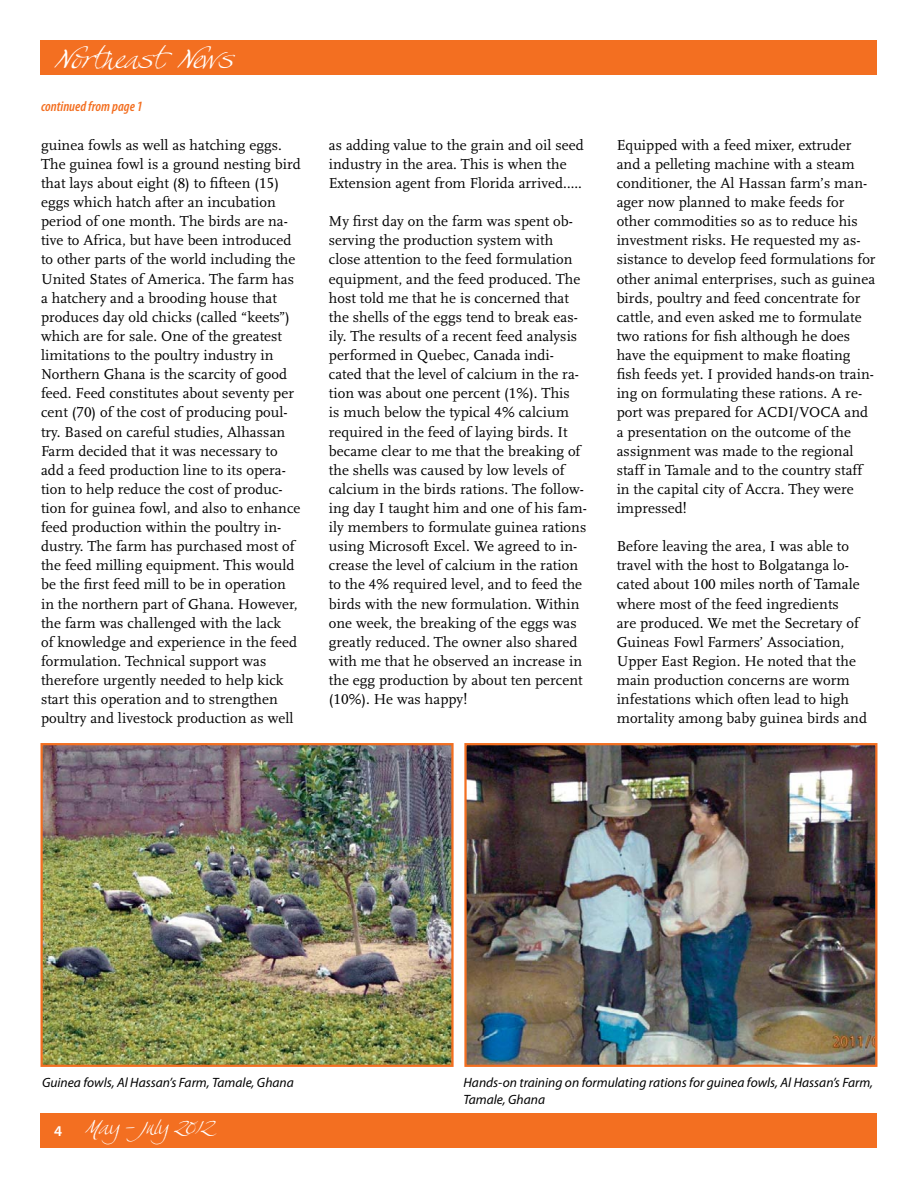
<style>
.page{position:relative;width:918px;height:1188px;background:#fff}
.page>*{position:absolute;margin:0;border:0;box-sizing:border-box;transform-origin:0 0}
.t1{font:27px "Swan Song";color:#fff}
.t2{font:19.5px "Swan Song";color:#fff}
.t3{font:15px/19.2px "Scala LF";letter-spacing:.005em;color:#000}
.t4{font:italic 600 condensed 14.25px "Myriad Pro";color:#f36f21}
.t5{font:italic 13.5px/17.2px "Myriad Pro";color:#000}
</style>
<div class="page">
<div style="left:40px;top:1113px;width:838px;height:35px;background:#f36f21"></div>
<div style="left:40px;top:40px;width:838px;height:35px;background:#f36f21"></div>
<img style="left:43px;top:746px;width:408px;height:318px">
<div style="left:40px;top:743px;width:414px;height:324px;border:2px solid #f36f21"></div>
<img style="left:467px;top:746px;width:407px;height:318px">
<div style="left:464px;top:743px;width:413px;height:324px;border:2px solid #f36f21"></div>
<h1 class="t1" style="left:54px;top:42px;width:181px">Northeast News</h1>
<p class="t4" style="left:41px;top:98px;width:103px">continued from page 1</p>
<p class="t3" style="left:41px;top:135px;width:261px">guinea fowls as well as hatching eggs.<br>The guinea fowl is a ground nesting bird that lays about eight (8) to fifteen (15) eggs which hatch after an incubation period of one month. The birds are na&shy;tive to Africa, but have been introduced to other parts of the world including the United States of America. The farm has a hatchery and a brooding house that produces day old chicks (called “keets”) which are for sale. One of the greatest limitations to the poultry industry in Northern Ghana is the scarcity of good feed. Feed constitutes about seventy per cent (70) of the cost of producing poul&shy;try. Based on careful studies, Alhassan Farm decided that it was necessary to add a feed production line to its opera&shy;tion to help reduce the cost of produc&shy;tion for guinea fowl, and also to enhance feed production within the poultry in&shy;dustry. The farm has purchased most of the feed milling equipment. This would be the first feed mill to be in operation in the northern part of Ghana. However, the farm was challenged with the lack<br>of knowledge and experience in the feed formulation. Technical support was therefore urgently needed to help kick start this operation and to strengthen poultry and livestock production as well</p>
<p class="t3" style="left:329px;top:135px;width:257px">as adding value to the grain and oil seed industry in the area. This is when the<br>Extension agent from Florida arrived…..</p>
<p class="t3" style="left:329px;top:212px;width:260px">My first day on the farm was spent ob&shy;serving the production system with close attention to the feed formulation equipment, and the feed produced. The host told me that he is concerned that the shells of the eggs tend to break eas&shy;ily. The results of a recent feed analysis performed in Quebec, Canada indi&shy;cated that the level of calcium in the ra&shy;tion was about one percent (1%). This<br>is much below the typical 4% calcium required in the feed of laying birds. It became clear to me that the breaking of the shells was caused by low levels of calcium in the birds rations. The follow&shy;ing day I taught him and one of his fam&shy;ily members to formulate guinea rations using Microsoft Excel. We agreed to in&shy;crease the level of calcium in the ration to the 4% required level, and to feed the birds with the new formulation. Within one week, the breaking of the eggs was greatly reduced. The owner also shared with me that he observed an increase in the egg production by about ten percent (10%). He was happy!</p>
<p class="t3" style="left:617px;top:135px;width:260px">Equipped with a feed mixer, extruder and a pelleting machine with a steam conditioner, the Al Hassan farm’s man&shy;ager now planned to make feeds for other commodities so as to reduce his investment risks. He requested my as&shy;sistance to develop feed formulations for other animal enterprises, such as guinea birds, poultry and feed concentrate for cattle, and even asked me to formulate two rations for fish although he does have the equipment to make floating fish feeds yet. I provided hands-on train&shy;ing on formulating these rations. A re&shy;port was prepared for ACDI/VOCA and a presentation on the outcome of the assignment was made to the regional staff in Tamale and to the country staff in the capital city of Accra. They were impressed!</p>
<p class="t3" style="left:617px;top:537px;width:252px">Before leaving the area, I was able to travel with the host to Bolgatanga lo&shy;cated about 100 miles north of Tamale where most of the feed ingredients<br>are produced. We met the Secretary of Guineas Fowl Farmers’ Association, Upper East Region. He noted that the main production concerns are worm infestations which often lead to high mortality among baby guinea birds and</p>
<p class="t5" style="left:42px;top:1073px;width:253px">Guinea fowls, Al Hassan’s Farm, Tamale, Ghana</p>
<p class="t5" style="left:464px;top:1073px;width:411px">Hands-on training on formulating rations for guinea fowls, Al Hassan’s Farm,<br>Tamale, Ghana</p>
<h2 class="t2" style="left:54px;top:1114px;width:160px"><sub>4</sub> May – July 2012</h2>
</div>
